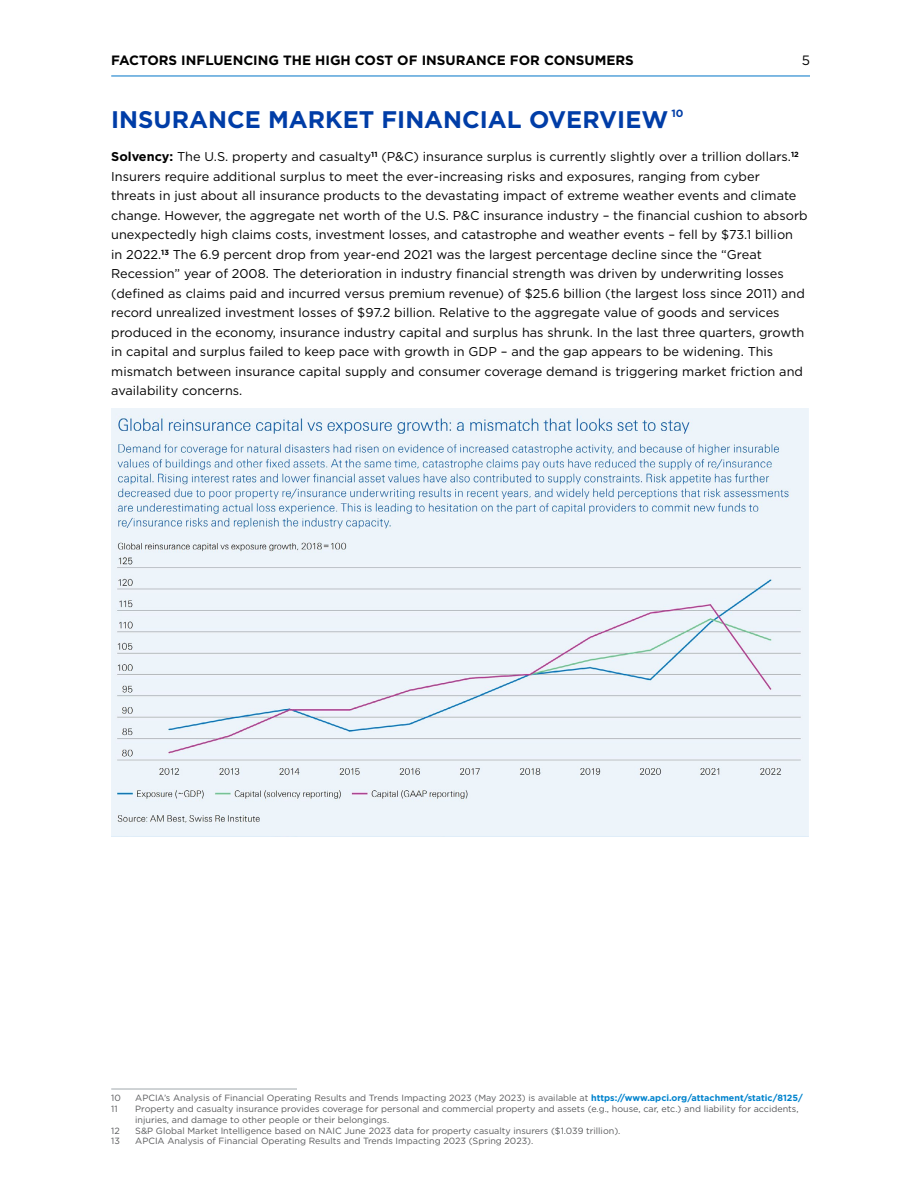
<style>
.page{position:relative;width:918px;height:1188px;background:#fff}
.page>*{position:absolute;margin:0;border:0;box-sizing:border-box;transform-origin:0 0}
.t1{font:700 24px "Gotham";color:#003da7}
.t2{font:700 13.5px "Gotham";color:#000}
.t3{font:13.5px "Gotham";color:#000}
.t4{font:12.75px/19.5px "Gotham";color:#000}
.t5{font:700 10.5px "Gotham";color:#003da7}
.t6{font:9px/10.8px "Gotham";color:#58595b}
.s1{font-weight:700}
.s2{font-weight:700;color:#0083cd}
</style>
<div class="page">
<hr style="left:111px;top:76px;width:699px;height:1px;background:#0074c8">
<hr style="left:111px;top:1089px;width:186px;height:1px;background:#a0a9ad">
<img style="left:111px;top:409px;width:697px;height:428px">
<p class="t2" style="left:111px;top:51px;width:524px">FACTORS INFLUENCING THE HIGH COST OF INSURANCE FOR CONSUMERS</p>
<p class="t3" style="left:802px;top:51px;width:10px">5</p>
<p class="t5" style="left:671px;top:107px;width:14px">10</p>
<h1 class="t1" style="left:111px;top:104px;width:559px">INSURANCE MARKET FINANCIAL OVERVIEW</h1>
<p class="t4" style="left:111px;top:147px;width:698px"><span class="s1">Solvency:</span> The U.S. property and casualty<sup>11</sup> (P&amp;C) insurance surplus is currently slightly over a trillion dollars.<sup>12<br></sup>Insurers require additional surplus to meet the ever-increasing risks and exposures, ranging from cyber<br>threats in just about all insurance products to the devastating impact of extreme weather events and climate change. However, the aggregate net worth of the U.S. P&amp;C insurance industry – the financial cushion to absorb unexpectedly high claims costs, investment losses, and catastrophe and weather events – fell by $73.1 billion<br>in 2022.<sup>13</sup> The 6.9 percent drop from year-end 2021 was the largest percentage decline since the “Great Recession” year of 2008. The deterioration in industry financial strength was driven by underwriting losses (defined as claims paid and incurred versus premium revenue) of $25.6 billion (the largest loss since 2011) and record unrealized investment losses of $97.2 billion. Relative to the aggregate value of goods and services produced in the economy, insurance industry capital and surplus has shrunk. In the last three quarters, growth in capital and surplus failed to keep pace with growth in GDP – and the gap appears to be widening. This mismatch between insurance capital supply and consumer coverage demand is triggering market friction and availability concerns.</p>
<p class="t6" style="left:111px;top:1092px;width:11px">10</p>
<p class="t6" style="left:135px;top:1092px;width:669px">APCIA’s Analysis of Financial Operating Results and Trends Impacting 2023 (May 2023) is available at <span class="s2">https://www.apci.org/attachment/static/8125/</span></p>
<p class="t6" style="left:111px;top:1103px;width:8px">11</p>
<p class="t6" style="left:135px;top:1103px;width:665px">Property and casualty insurance provides coverage for personal and commercial property and assets (e.g., house, car, etc.) and liability for accidents, injuries, and damage to other people or their belongings.</p>
<p class="t6" style="left:111px;top:1125px;width:10px">12</p>
<p class="t6" style="left:135px;top:1125px;width:487px">S&amp;P Global Market Intelligence based on NAIC June 2023 data for property casualty insurers ($1.039 trillion).</p>
<p class="t6" style="left:111px;top:1136px;width:10px">13</p>
<p class="t6" style="left:135px;top:1136px;width:400px">APCIA Analysis of Financial Operating Results and Trends Impacting 2023 (Spring 2023).</p>
</div>
